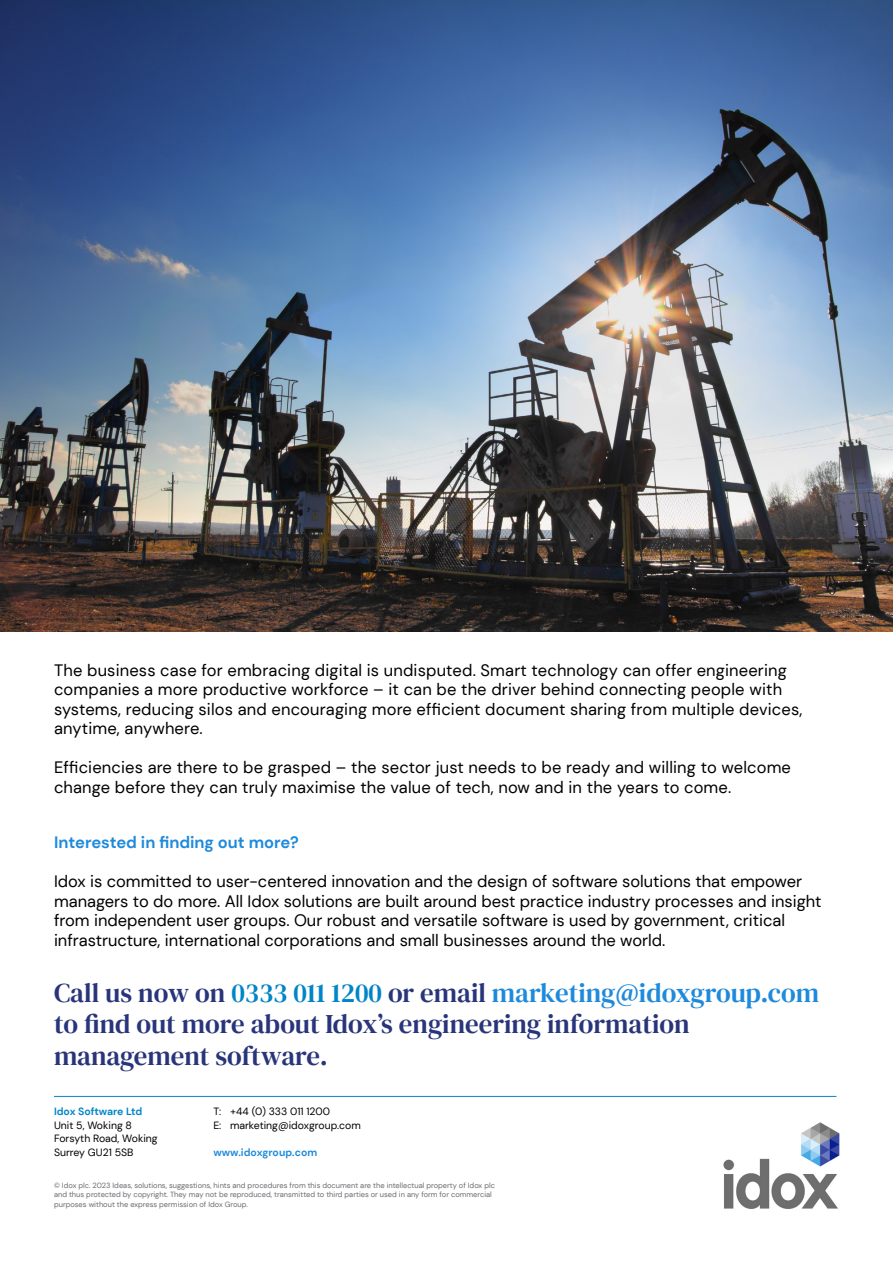
<style>
.page{position:relative;width:893px;height:1263px;background:#fff}
.page>*{position:absolute;margin:0;border:0;box-sizing:border-box;transform-origin:0 0}
.t1{font:27px/31.5px "DM Serif Text";color:#29357b}
.t2{font:16.5px/19.5px "DM Sans";color:#000}
.t3{font:700 16.5px "DM Sans";color:#1e8adc}
.t4{font:10.5px/13.5px "DM Sans";color:#000}
.t5{font:700 10.5px "DM Sans";color:#1e8adc}
.t6{font:700 10.5px "DM Sans";color:#0085c8}
.t7{font:7.5px/9.8px "DM Sans";color:#6b696e}
.s1{color:#0085c8}
.s2{color:#1e8adc}
</style>
<div class="page">
<img style="left:0;top:0;width:893px;height:631px">
<hr style="left:54px;top:1096px;width:782px;height:1px;background:#0085c8">
<img style="left:723px;top:1122px;width:117px;height:87px">
<p class="t2" style="left:54px;top:660px;width:750px">The business case for embracing digital is undisputed. Smart technology can offer engineering companies a more productive workforce – it can be the driver behind connecting people with systems, reducing silos and encouraging more efficient document sharing from multiple devices, anytime, anywhere.</p>
<p class="t2" style="left:54px;top:757px;width:738px">Efficiencies are there to be grasped – the sector just needs to be ready and willing to welcome change before they can truly maximise the value of tech, now and in the years to come.</p>
<p class="t3" style="left:54px;top:832px;width:246px">Interested in finding out more?</p>
<p class="t2" style="left:54px;top:871px;width:769px">Idox is committed to user-centered innovation and the design of software solutions that empower managers to do more. All Idox solutions are built around best practice industry processes and insight from independent user groups. Our robust and versatile software is used by government, critical infrastructure, international corporations and small businesses around the world.</p>
<h1 class="t1" style="left:54px;top:977px;width:767px">Call us now on <span class="s1">0333 011 1200</span> or email <span class="s2">marketing@idoxgroup.com </span>to find out more about Idox’s engineering information management software.</h1>
<p class="t4" style="left:213px;top:1104px;width:149px">T: +44 (0) 333 011 1200<br>E: marketing@idoxgroup.com</p>
<p class="t5" style="left:213px;top:1145px;width:105px">www.idoxgroup.com</p>
<p class="t6" style="left:54px;top:1105px;width:90px">Idox Software Ltd</p>
<p class="t4" style="left:54px;top:1118px;width:105px">Unit 5, Woking 8<br>Forsyth Road, Woking<br>Surrey GU21 5SB</p>
<p class="t7" style="left:54px;top:1180px;width:442px">© Idox plc. 2023 Ideas, solutions, suggestions, hints and procedures from this document are the intellectual property of Idox plc and thus protected by copyright. They may not be reproduced, transmitted to third parties or used in any form for commercial purposes without the express permission of Idox Group.</p>
</div>
